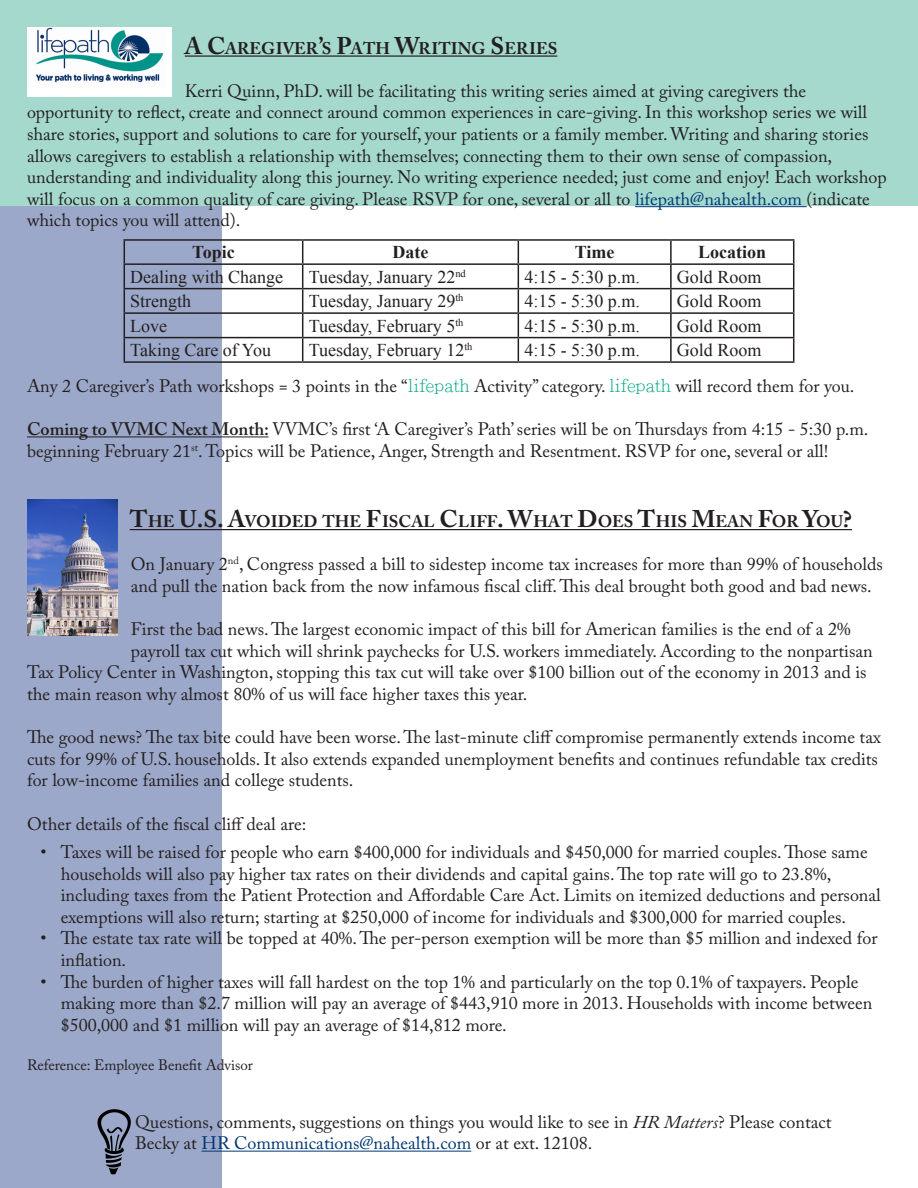
<style>
.page{position:relative;width:918px;height:1188px;background:#fff}
.page>*{position:absolute;margin:0;border:0;box-sizing:border-box;transform-origin:0 0}
.t1{font:18px/21.6px "Adobe Caslon Pro";color:#231f20}
.t2{font:18px "Times New Roman";color:#231f20}
.t3{font:700 18px "Times New Roman";color:#231f20}
.t4{font:700 16.8px "Adobe Caslon Pro";color:#231f20}
.t5{font:15px "Adobe Caslon Pro";color:#231f20}
.s1{font-size:24px}
.s2{color:#013775}
.s3{font-family:"Adobe Ming Std";font-weight:300;color:#00a786}
.s4{font-weight:600}
.s5{font-style:italic}
</style>
<div class="page">
<div style="left:0;top:190px;width:222px;height:998px;background:#9ca8c9"></div>
<div style="left:0;top:0;width:918px;height:206px;background:#a5d9cd"></div>
<hr style="left:201px;top:1151px;width:270px;height:1px;background:#013775">
<svg style="left:98px;top:1109px;width:33px;height:65px"></svg>
<hr style="left:130px;top:529px;width:722px;height:1px;background:#231f20">
<img style="left:27px;top:500px;width:90px;height:135px">
<hr style="left:185px;top:55px;width:372px;height:2px;background:#231f20">
<hr style="left:635px;top:206px;width:172px;height:1px;background:#013775">
<hr style="left:27px;top:436px;width:241px;height:1px;background:#231f20">
<img style="left:27px;top:27px;width:144px;height:69px">
<hr style="left:124px;top:239px;width:179px;height:2px;background:#231f20">
<hr style="left:303px;top:239px;width:215px;height:2px;background:#231f20">
<hr style="left:518px;top:239px;width:153px;height:2px;background:#231f20">
<hr style="left:671px;top:239px;width:123px;height:2px;background:#231f20">
<hr style="left:670px;top:241px;width:2px;height:22px;background:#231f20">
<hr style="left:124px;top:263px;width:179px;height:2px;background:#231f20">
<hr style="left:303px;top:263px;width:215px;height:2px;background:#231f20">
<hr style="left:518px;top:263px;width:153px;height:2px;background:#231f20">
<hr style="left:671px;top:263px;width:123px;height:2px;background:#231f20">
<hr style="left:670px;top:265px;width:2px;height:23px;background:#231f20">
<hr style="left:124px;top:288px;width:179px;height:1px;background:#231f20">
<hr style="left:303px;top:288px;width:215px;height:1px;background:#231f20">
<hr style="left:518px;top:288px;width:153px;height:1px;background:#231f20">
<hr style="left:671px;top:288px;width:123px;height:1px;background:#231f20">
<hr style="left:670px;top:289px;width:2px;height:23px;background:#231f20">
<hr style="left:124px;top:312px;width:179px;height:2px;background:#231f20">
<hr style="left:303px;top:312px;width:215px;height:2px;background:#231f20">
<hr style="left:518px;top:312px;width:153px;height:2px;background:#231f20">
<hr style="left:671px;top:312px;width:123px;height:2px;background:#231f20">
<hr style="left:670px;top:314px;width:2px;height:23px;background:#231f20">
<hr style="left:124px;top:337px;width:179px;height:1px;background:#231f20">
<svg style="left:124px;top:241px;width:1px;height:120px"></svg>
<hr style="left:303px;top:337px;width:215px;height:1px;background:#231f20">
<svg style="left:302px;top:241px;width:1px;height:120px"></svg>
<hr style="left:518px;top:337px;width:153px;height:1px;background:#231f20">
<svg style="left:518px;top:241px;width:1px;height:120px"></svg>
<hr style="left:671px;top:337px;width:123px;height:1px;background:#231f20">
<hr style="left:670px;top:338px;width:2px;height:23px;background:#231f20">
<svg style="left:793px;top:241px;width:1px;height:120px"></svg>
<hr style="left:124px;top:361px;width:179px;height:2px;background:#231f20">
<hr style="left:303px;top:361px;width:215px;height:2px;background:#231f20">
<hr style="left:518px;top:361px;width:153px;height:2px;background:#231f20">
<hr style="left:671px;top:361px;width:123px;height:2px;background:#231f20">
<p class="t4" style="left:185px;top:38px;width:374px"><span class="s1">A C</span>AREGIVER<span class="s1">’</span>S <span class="s1">P</span>ATH <span class="s1">W</span>RITING <span class="s1">S</span> ERIES</p>
<p class="t1" style="left:27px;top:80px;width:861px;text-indent:158px">Kerri Quinn, PhD. will be facilitating this writing series aimed at giving caregivers the opportunity to reflect, create and connect around common experiences in care-giving. In this workshop series we will share stories, support and solutions to care for yourself, your patients or a family member. Writing and sharing stories allows caregivers to establish a relationship with themselves; connecting them to their own sense of compassion, understanding and individuality along this journey. No writing experience needed; just come and enjoy! Each workshop will focus on a common quality of care giving. Please RSVP for one, several or all to <span class="s2">lifepath@nahealth.com</span> (indicate which topics you will attend).</p>
<p class="t3" style="left:192px;top:240px;width:44px">Topic</p>
<p class="t3" style="left:393px;top:240px;width:37px">Date</p>
<p class="t3" style="left:575px;top:240px;width:41px">Time</p>
<p class="t3" style="left:698px;top:240px;width:70px">Location</p>
<p class="t2" style="left:130px;top:265px;width:154px">Dealing with Change</p>
<p class="t2" style="left:309px;top:265px;width:159px">Tuesday, January 22<sup>nd</sup></p>
<p class="t2" style="left:524px;top:265px;width:117px">4:15 - 5:30 p.m.</p>
<p class="t2" style="left:677px;top:265px;width:86px">Gold Room</p>
<p class="t2" style="left:130px;top:289px;width:63px">Strength</p>
<p class="t2" style="left:309px;top:289px;width:156px">Tuesday, January 29<sup>th</sup></p>
<p class="t2" style="left:524px;top:289px;width:117px">4:15 - 5:30 p.m.</p>
<p class="t2" style="left:677px;top:289px;width:86px">Gold Room</p>
<p class="t2" style="left:130px;top:313px;width:38px">Love</p>
<p class="t2" style="left:309px;top:313px;width:156px">Tuesday, February 5<sup>th</sup></p>
<p class="t2" style="left:524px;top:313px;width:117px">4:15 - 5:30 p.m.</p>
<p class="t2" style="left:677px;top:313px;width:86px">Gold Room</p>
<p class="t2" style="left:130px;top:338px;width:142px">Taking Care of You</p>
<p class="t2" style="left:309px;top:338px;width:165px">Tuesday, February 12<sup>th</sup></p>
<p class="t2" style="left:524px;top:338px;width:117px">4:15 - 5:30 p.m.</p>
<p class="t2" style="left:677px;top:338px;width:86px">Gold Room</p>
<p class="t1" style="left:27px;top:375px;width:829px">Any 2 Caregiver’s Path workshops = 3 points in the “<span class="s3">lifepath</span> Activity” category. <span class="s3">lifepath</span> will record them for you.</p>
<p class="t1" style="left:27px;top:418px;width:843px"><span class="s4">Coming to VVMC Next Month:</span> VVMC’s first ‘A Caregiver’s Path’ series will be on Thursdays from 4:15 - 5:30 p.m. beginning February 21<sup>st</sup>. Topics will be Patience, Anger, Strength and Resentment. RSVP for one, several or all!</p>
<p class="t4" style="left:130px;top:512px;width:724px"><span class="s1">T</span>HE <span class="s1">U.S. A</span>VOIDED THE <span class="s1">F</span>ISCAL <span class="s1">C</span>LIFF<span class="s1">. W</span>HAT <span class="s1">D</span>OES <span class="s1">T</span>HIS <span class="s1">M</span>EAN <span class="s1">F</span>OR <span class="s1">Y</span>OU<span class="s1">?</span></p>
<p class="t1" style="left:131px;top:553px;width:754px">On January 2<sup>nd</sup>, Congress passed a bill to sidestep income tax increases for more than 99% of households and pull the nation back from the now infamous fiscal cliff. This deal brought both good and bad news.</p>
<p class="t1" style="left:131px;top:618px;width:721px">First the bad news. The largest economic impact of this bill for American families is the end of a 2%</p>
<p class="t1" style="left:131px;top:640px;width:743px">payroll tax cut which will shrink paychecks for U.S. workers immediately. According to the nonpartisan</p>
<p class="t1" style="left:27px;top:661px;width:841px">Tax Policy Center in Washington, stopping this tax cut will take over $100 billion out of the economy in 2013 and is</p>
<p class="t1" style="left:27px;top:683px;width:502px">the main reason why almost 80% of us will face higher taxes this year.</p>
<p class="t1" style="left:27px;top:726px;width:855px">The good news? The tax bite could have been worse. The last-minute cliff compromise permanently extends income tax cuts for 99% of U.S. households. It also extends expanded unemployment benefits and continues refundable tax credits for low-income families and college students.</p>
<p class="t1" style="left:27px;top:813px;width:281px">Other details of the fiscal cliff deal are:</p>
<p class="t1" style="left:61px;top:841px;width:822px;text-indent:-20px">• Taxes will be raised for people who earn $400,000 for individuals and $450,000 for married couples. Those same households will also pay higher tax rates on their dividends and capital gains. The top rate will go to 23.8%, including taxes from the Patient Protection and Affordable Care Act. Limits on itemized deductions and personal exemptions will also return; starting at $250,000 of income for individuals and $300,000 for married couples.</p>
<p class="t1" style="left:61px;top:927px;width:818px;text-indent:-20px">• The estate tax rate will be topped at 40%. The per-person exemption will be more than $5 million and indexed for inflation.</p>
<p class="t1" style="left:61px;top:971px;width:813px;text-indent:-20px">• The burden of higher taxes will fall hardest on the top 1% and particularly on the top 0.1% of taxpayers. People making more than $2.7 million will pay an average of $443,910 more in 2013. Households with income between $500,000 and $1 million will pay an average of $14,812 more.</p>
<p class="t5" style="left:27px;top:1056px;width:227px">Reference: Employee Benefit Advisor</p>
<p class="t1" style="left:135px;top:1112px;width:698px;line-height:21px">Questions, comments, suggestions on things you would like to see in <span class="s5">HR Matters</span>? Please contact<br>Becky at <span class="s2">HR Communications@nahealth.com</span> or at ext. 12108.</p>
</div>
